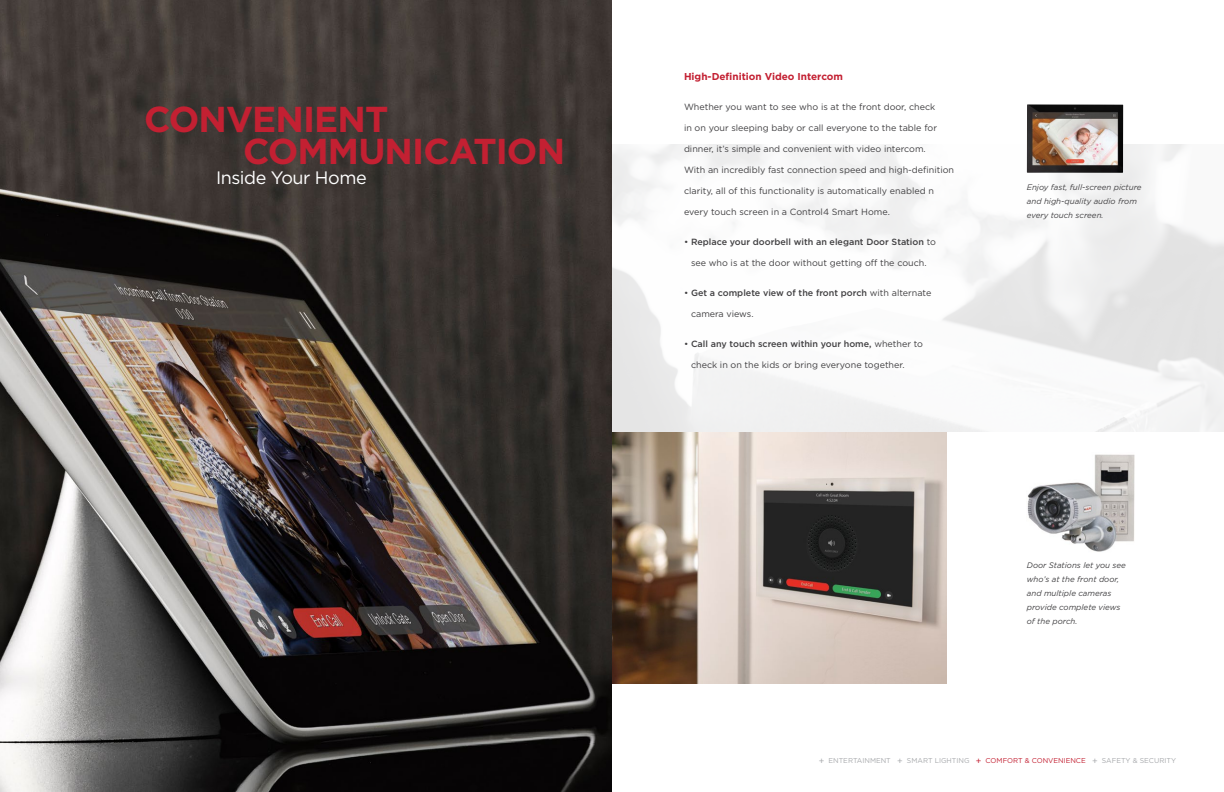
<style>
.page{position:relative;width:1224px;height:792px;background:#fff}
.page>*{position:absolute;margin:0;border:0;box-sizing:border-box;transform-origin:0 0}
.t1{font:700 36px/32px "Gotham";letter-spacing:-.025em;color:#c32032}
.t2{font:18px "Gotham";letter-spacing:-.025em;color:#fff}
.t3{font:700 10px "Gotham";color:#c32032}
.t4{font:9px "Gotham";color:#414042}
.t5{font:500 9px "Gotham";color:#414042}
.t6{font:italic 8px/14px "Gotham";color:#414042}
.t7{font:7px "Gotham";color:#a7a9ac}
.s1{font-weight:400}
.s2{font-size:9px}
.s3{font-size:9px;color:#c32032}
.s4{color:#c32032}
</style>
<div class="page">
<img style="left:1027px;top:104px;width:96px;height:69px">
<img style="left:0;top:0;width:612px;height:792px">
<img style="left:612px;top:432px;width:334px;height:252px">
<img style="left:1027px;top:454px;width:108px;height:98px">
<h1 class="t1" style="left:243px;top:103px;width:324px;text-indent:-99px">CONVENIENT<br>COMMUNICATION</h1>
<h2 class="t2" style="left:216px;top:166px;width:152px">Inside Your Home</h2>
<p class="t3" style="left:684px;top:70px;width:161px">High-Definition Video Intercom</p>
<p class="t4" style="left:684px;top:101px;width:253px">Whether you want to see who is at the front door, check</p>
<p class="t4" style="left:684px;top:122px;width:255px">in on your sleeping baby or call everyone to the table for</p>
<p class="t4" style="left:684px;top:143px;width:243px">dinner, it’s simple and convenient with video intercom.</p>
<p class="t4" style="left:684px;top:164px;width:272px">With an incredibly fast connection speed and high-definition</p>
<p class="t4" style="left:684px;top:185px;width:251px">clarity, all of this functionality is automatically enabled n</p>
<p class="t4" style="left:684px;top:206px;width:207px">every touch screen in a Control4 Smart Home.</p>
<p class="t5" style="left:684px;top:236px;width:254px"><span class="s1">•</span> Replace your doorbell with an elegant Door Station <span class="s1">to</span></p>
<p class="t4" style="left:691px;top:257px;width:237px">see who is at the door without getting off the couch.</p>
<p class="t5" style="left:684px;top:287px;width:249px"><span class="s1">•</span> Get a complete view of the front porch <span class="s1">with alternate</span></p>
<p class="t4" style="left:691px;top:308px;width:64px">camera views.</p>
<p class="t5" style="left:684px;top:338px;width:241px"><span class="s1">•</span> Call any touch screen within your home, <span class="s1">whether to</span></p>
<p class="t4" style="left:691px;top:359px;width:215px">check in on the kids or bring everyone together.</p>
<p class="t6" style="left:1027px;top:180px;width:116px">Enjoy fast, full-screen picture and high-quality audio from every touch screen.</p>
<p class="t6" style="left:1027px;top:558px;width:101px">Door Stations let you see who’s at the front door, and multiple cameras provide complete views of the porch.</p>
<p class="t7" style="left:819px;top:756px;width:359px"><span class="s2">+</span> ENTERTAINMENT <span class="s2">+</span> SMART LIGHTING <span class="s3">+</span> <span class="s4">COMFORT &amp; CONVENIENCE</span> <span class="s2">+</span> SAFETY &amp; SECURITY</p>
</div>
